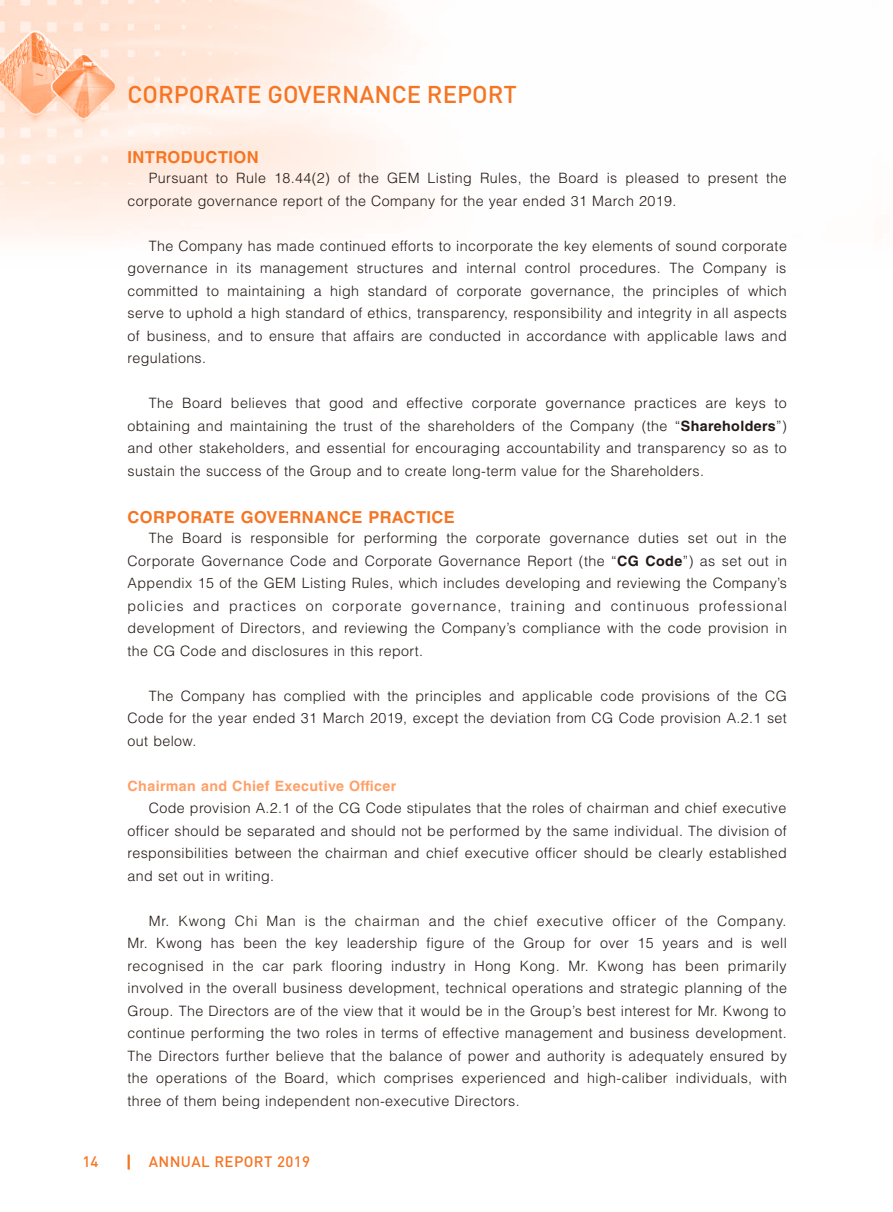
<style>
.page{position:relative;width:893px;height:1212px;background:#fff}
.page>*{position:absolute;margin:0;border:0;box-sizing:border-box;transform-origin:0 0}
.t1{font:500 24px "DIN Pro";color:#f57523}
.t2{font:700 16.5px "Helvetica LT Std";letter-spacing:.03em;color:#f57523}
.t3{font:500 15px "DIN Pro";letter-spacing:.025em;color:#f57523}
.t4{font:300 14.25px/22.5px "Helvetica LT Std";letter-spacing:.03em;color:#231916;text-align:justify}
.t5{font:700 14.25px "Helvetica LT Std";letter-spacing:.03em;color:#ff9f67}
.s1{font-weight:700}
</style>
<div class="page">
<img style="left:0;top:0;width:402px;height:239px">
<svg style="left:128px;top:1154px;width:2px;height:15px"></svg>
<h1 class="t1" style="left:128px;top:78px;width:391px">CORPORATE GOVERNANCE REPORT</h1>
<p class="t2" style="left:128px;top:147px;width:133px">INTRODUCTION</p>
<p class="t4" style="left:128px;top:167px;width:661px;text-indent:21px">Pursuant to Rule 18.44(2) of the GEM Listing Rules, the Board is pleased to present the corporate governance report of the Company for the year ended 31 March 2019.</p>
<p class="t4" style="left:128px;top:234px;width:661px;text-indent:21px">The Company has made continued efforts to incorporate the key elements of sound corporate governance in its management structures and internal control procedures. The Company is committed to maintaining a high standard of corporate governance, the principles of which serve to uphold a high standard of ethics, transparency, responsibility and integrity in all aspects of business, and to ensure that affairs are conducted in accordance with applicable laws and regulations.</p>
<p class="t4" style="left:128px;top:392px;width:661px;text-indent:21px">The Board believes that good and effective corporate governance practices are keys to obtaining and maintaining the trust of the shareholders of the Company (the “<span class="s1">Shareholders</span>”) and other stakeholders, and essential for encouraging accountability and transparency so as to sustain the success of the Group and to create long-term value for the Shareholders.</p>
<p class="t2" style="left:128px;top:507px;width:329px">CORPORATE GOVERNANCE PRACTICE</p>
<p class="t4" style="left:128px;top:527px;width:661px;text-indent:21px">The Board is responsible for performing the corporate governance duties set out in the Corporate Governance Code and Corporate Governance Report (the “<span class="s1">CG Code</span>”) as set out in Appendix 15 of the GEM Listing Rules, which includes developing and reviewing the Company’s policies and practices on corporate governance, training and continuous professional development of Directors, and reviewing the Company’s compliance with the code provision in the CG Code and disclosures in this report.</p>
<p class="t4" style="left:128px;top:684px;width:661px;text-indent:21px">The Company has complied with the principles and applicable code provisions of the CG Code for the year ended 31 March 2019, except the deviation from CG Code provision A.2.1 set out below.</p>
<p class="t5" style="left:128px;top:777px;width:270px">Chairman and Chief Executive Officer</p>
<p class="t4" style="left:128px;top:797px;width:661px;text-indent:21px">Code provision A.2.1 of the CG Code stipulates that the roles of chairman and chief executive officer should be separated and should not be performed by the same individual. The division of responsibilities between the chairman and chief executive officer should be clearly established and set out in writing.</p>
<p class="t4" style="left:128px;top:909px;width:661px;text-indent:21px">Mr. Kwong Chi Man is the chairman and the chief executive officer of the Company.<br>Mr. Kwong has been the key leadership figure of the Group for over 15 years and is well recognised in the car park flooring industry in Hong Kong. Mr. Kwong has been primarily involved in the overall business development, technical operations and strategic planning of the Group. The Directors are of the view that it would be in the Group’s best interest for Mr. Kwong to continue performing the two roles in terms of effective management and business development.<br>The Directors further believe that the balance of power and authority is adequately ensured by the operations of the Board, which comprises experienced and high-caliber individuals, with three of them being independent non-executive Directors.</p>
<p class="t3" style="left:82px;top:1152px;width:17px">14</p>
<p class="t3" style="left:149px;top:1152px;width:163px">ANNUAL REPORT 2019</p>
</div>
